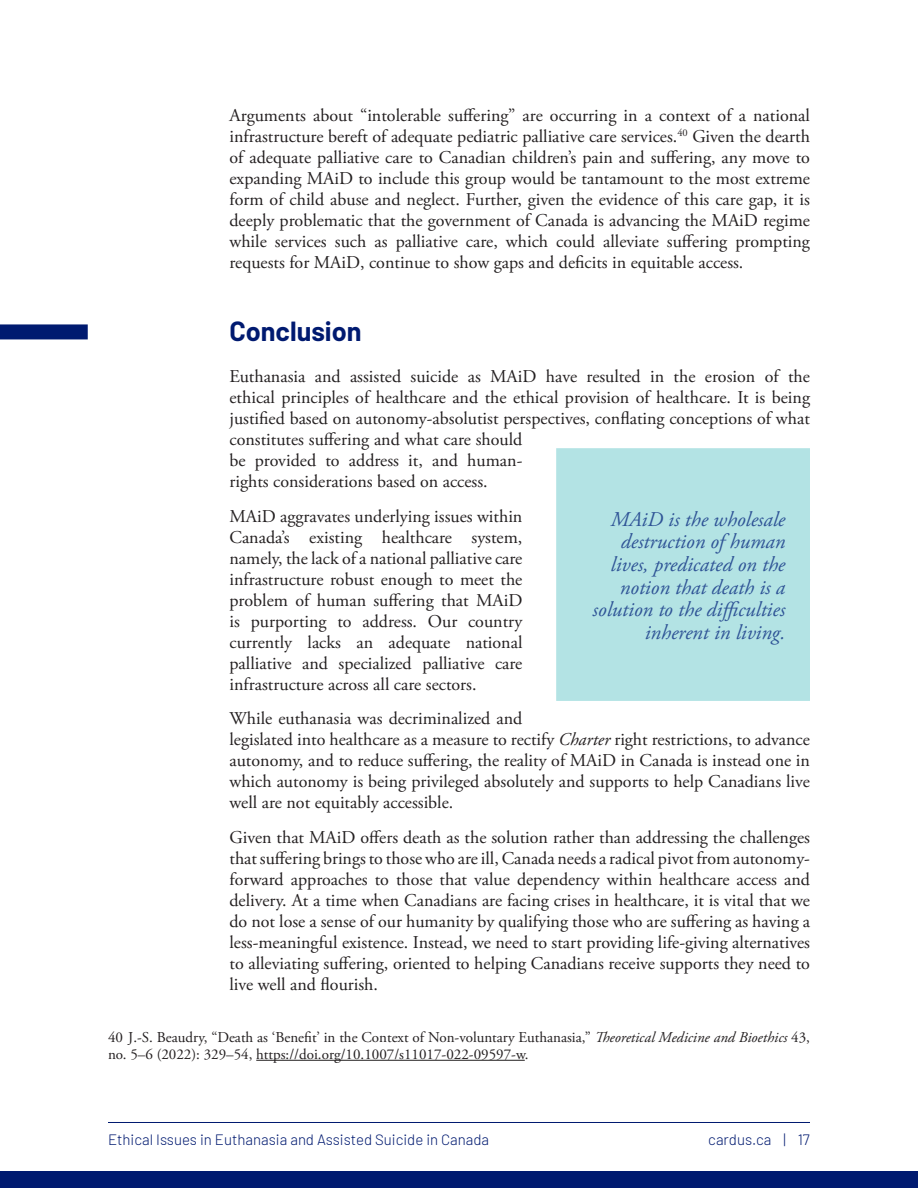
<style>
.page{position:relative;width:918px;height:1188px;background:#fff}
.page>*{position:absolute;margin:0;border:0;box-sizing:border-box;transform-origin:0 0}
.Heading_1{font:700 27px "Barlow";color:#001a70}
.t1{font:italic 21px/22.6px "Adobe Garamond Pro";color:#2f5496;text-align:right}
.t2{font:18px/21px "Adobe Garamond Pro";color:#231f20;text-align:justify}
.Footnote_text{font:15px/16.5px "Adobe Garamond Pro";color:#231f20}
.t3{font:300 15px "Barlow";color:#001a70}
.s1{font-style:italic}
</style>
<div class="page">
<div style="left:0;top:1171px;width:918px;height:17px;background:#001a70"></div>
<hr style="left:108px;top:1122px;width:702px;height:1px;background:#001a70">
<div style="left:0;top:324px;width:88px;height:15px;background:#001a70"></div>
<div style="left:556px;top:448px;width:254px;height:253px;background:#b3e3e4"></div>
<hr style="left:256px;top:1060px;width:269px;height:1px;background:#231f20">
<p class="t2" style="left:230px;top:105px;width:582px">Arguments about “intolerable suffering” are occurring in a context of a national infrastructure bereft of adequate pediatric palliative care services.<sup>40</sup> Given the dearth of adequate palliative care to Canadian children’s pain and suffering, any move to expanding MAiD to include this group would be tantamount to the most extreme form of child abuse and neglect. Further, given the evidence of this care gap, it is deeply problematic that the government of Canada is advancing the MAiD regime while services such as palliative care, which could alleviate suffering prompting requests for MAiD, continue to show gaps and deficits in equitable access.</p>
<p class="Heading_1" style="left:230px;top:311px;width:134px">Conclusion</p>
<p class="t2" style="left:230px;top:367px;width:582px;text-align:left">Euthanasia and assisted suicide as MAiD have resulted in the erosion of the ethical principles of healthcare and the ethical provision of healthcare. It is being justified based on autonomy-absolutist perspectives, conflating conceptions of what constitutes suffering and what care should<br>be provided to address it, and human-<br>rights considerations based on access.</p>
<p class="t2" style="left:230px;top:506px;width:294px">MAiD aggravates underlying issues within Canada’s existing healthcare system, namely, the lack of a national palliative care infrastructure robust enough to meet the problem of human suffering that MAiD is purporting to address. Our country currently lacks an adequate national palliative and specialized palliative care infrastructure across all care sectors.</p>
<p class="t2" style="left:230px;top:709px;width:582px;text-align:left">While euthanasia was decriminalized and<br>legislated into healthcare as a measure to rectify <span class="s1">Charter</span> right restrictions, to advance autonomy, and to reduce suffering, the reality of MAiD in Canada is instead one in which autonomy is being privileged absolutely and supports to help Canadians live well are not equitably accessible.</p>
<p class="t2" style="left:230px;top:827px;width:582px">Given that MAiD offers death as the solution rather than addressing the challenges that suffering brings to those who are ill, Canada needs a radical pivot from autonomy&shy;forward approaches to those that value dependency within healthcare access and delivery. At a time when Canadians are facing crises in healthcare, it is vital that we do not lose a sense of our humanity by qualifying those who are suffering as having a less-meaningful existence. Instead, we need to start providing life-giving alternatives to alleviating suffering, oriented to helping Canadians receive supports they need to live well and flourish.</p>
<p class="t1" style="left:593px;top:508px;width:194px">MAiD is the wholesale destruction of human lives, predicated on the notion that death is a solution to the difficulties inherent in living.</p>
<p class="Footnote_text" style="left:108px;top:1030px;width:703px">40 J.-S. Beaudry, “Death as ‘Benefit’ in the Context of Non-voluntary Euthanasia,” <span class="s1">Theoretical Medicine and Bioethics</span> 43, no. 5–6 (2022): 329–54, https://doi.org/10.1007/s11017-022-09597-w.</p>
<p class="t3" style="left:108px;top:1129px;width:383px">Ethical Issues in Euthanasia and Assisted Suicide in Canada</p>
<p class="t3" style="left:708px;top:1129px;width:103px">cardus.ca | 17</p>
</div>
